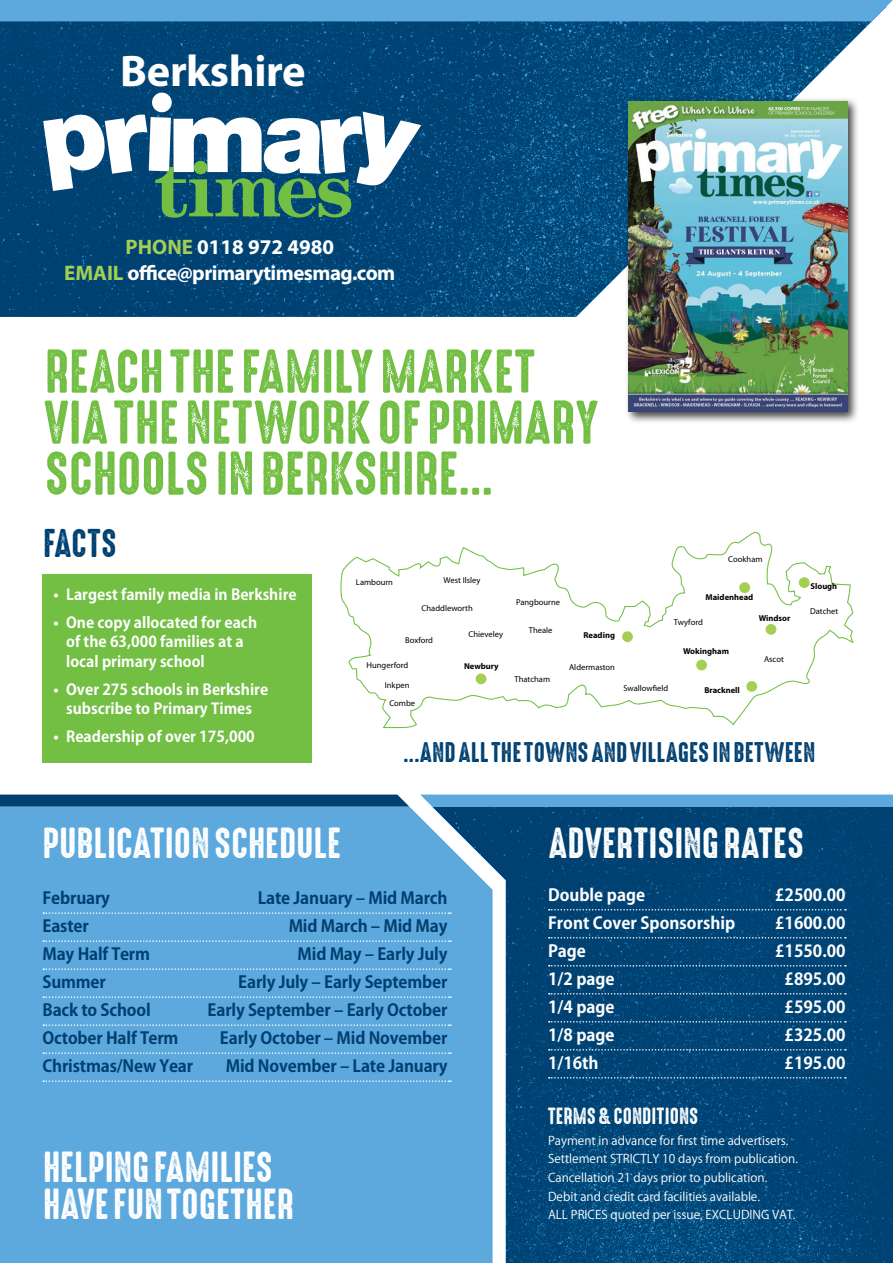
<style>
.page{position:relative;width:893px;height:1263px;background:#fff}
.page>*{position:absolute;margin:0;border:0;box-sizing:border-box;transform-origin:0 0}
.t1{font:55.5px/51px "High Voltage Rough";color:#72bf44}
.t2{font:700 44.4px "Myriad Pro";letter-spacing:-.01em;color:#fff}
.t3{font:39px/37.5px "High Voltage Rough";letter-spacing:.005em;color:#fff}
.t4{font:36px "High Voltage Rough";letter-spacing:.01em;color:#004071}
.t5{font:25.5px "High Voltage Rough";letter-spacing:.01em;color:#004071}
.t6{font:700 21px/26.5px "Myriad Pro";letter-spacing:-.015em;color:#fff;text-align:center}
.t7{font:21px "High Voltage Rough";letter-spacing:.005em;color:#fff}
.t8{font:700 16.5px "Koz Go Pro";letter-spacing:-.01em;color:#004071}
.t9{font:700 16.5px "Koz Go Pro";color:#fff}
.t10{font:700 15px/19.5px "Koz Go Pro";color:#fff}
.t11{font:12px/18.6px "Koz Go Pro";color:#fff}
.t12{font:8.55px/18.1px "Myriad Pro";color:#000}
.t13{font:700 8.55px "Myriad Pro";color:#000}
.s1{color:#a4cf53}
</style>
<div class="page">
<div style="left:0;top:807px;width:49px;height:456px;background:#5da9dd"></div>
<div style="left:49px;top:807px;width:383px;height:456px;background:#5da9dd"></div>
<img style="left:432px;top:807px;width:461px;height:456px">
<img style="left:0;top:21px;width:872px;height:296px">
<div style="left:0;top:0;width:893px;height:21px;background:#5da9dd"></div>
<div style="left:625px;top:97px;width:235px;height:327px;background:#000;opacity:.75"></div>
<img style="left:628px;top:101px;width:220px;height:310px">
<svg style="left:549px;top:909px;width:297px;height:1px"></svg>
<svg style="left:549px;top:937px;width:297px;height:1px"></svg>
<svg style="left:549px;top:965px;width:297px;height:1px"></svg>
<svg style="left:549px;top:993px;width:297px;height:1px"></svg>
<svg style="left:549px;top:1021px;width:297px;height:1px"></svg>
<svg style="left:549px;top:1049px;width:297px;height:1px"></svg>
<svg style="left:549px;top:1077px;width:297px;height:1px"></svg>
<svg style="left:43px;top:912px;width:408px;height:2px"></svg>
<svg style="left:43px;top:940px;width:408px;height:2px"></svg>
<svg style="left:43px;top:968px;width:408px;height:2px"></svg>
<svg style="left:43px;top:996px;width:408px;height:2px"></svg>
<svg style="left:43px;top:1024px;width:408px;height:2px"></svg>
<svg style="left:43px;top:1052px;width:408px;height:2px"></svg>
<svg style="left:43px;top:1080px;width:408px;height:2px"></svg>
<div style="left:42px;top:574px;width:269px;height:188px;background:#72bf44"></div>
<svg style="left:340px;top:532px;width:514px;height:197px"></svg>
<div style="left:476px;top:673px;width:10px;height:11px;background:#a4cf53;border-radius:50%"></div>
<div style="left:622px;top:631px;width:11px;height:11px;background:#a4cf53;border-radius:50%"></div>
<div style="left:696px;top:660px;width:11px;height:10px;background:#a4cf53;border-radius:50%"></div>
<div style="left:746px;top:681px;width:11px;height:11px;background:#a4cf53;border-radius:50%"></div>
<div style="left:739px;top:582px;width:11px;height:11px;background:#a4cf53;border-radius:50%"></div>
<div style="left:799px;top:577px;width:11px;height:11px;background:#a4cf53;border-radius:50%"></div>
<div style="left:766px;top:624px;width:10px;height:11px;background:#a4cf53;border-radius:50%"></div>
<div style="left:152px;top:92px;width:20px;height:20px;background:#fff;border-radius:50%"></div>
<svg style="left:43px;top:112px;width:378px;height:106px"></svg>
<div style="left:194px;top:161px;width:13px;height:13px;background:#72bf44;border-radius:50%"></div>
<svg style="left:420px;top:794px;width:473px;height:13px;background:#66adde"></svg>
<svg style="left:0;top:794px;width:409px;height:13px;background:#144f7c"></svg>
<h2 class="t2" style="left:120px;top:43px;width:187px">Berkshire</h2>
<p class="t6" style="left:64px;top:233px;width:333px"><span class="s1">PHONE</span> 0118 972 4980<br><span class="s1">EMAIL</span> office@primarytimesmag.com</p>
<h1 class="t1" style="left:45px;top:344px;width:555px">REACH THE FAMILY MARKET<br>VIA THE NETWORK OF PRIMARY<br>SCHOOLS IN BERKSHIRE...</h1>
<h3 class="t4" style="left:43px;top:516px;width:75px">FACTS</h3>
<p class="t10" style="left:53px;top:585px;width:245px">• Largest family media in Berkshire</p>
<p class="t10" style="left:66px;top:613px;width:192px;text-indent:-13px">• One copy allocated for each of the 63,000 families at a local primary school</p>
<p class="t10" style="left:53px;top:680px;width:216px;text-align:center">• Over 275 schools in Berkshire subscribe to Primary Times</p>
<p class="t10" style="left:53px;top:728px;width:203px">• Readership of over 175,000</p>
<p class="t12" style="left:728px;top:550px;width:36px">Cookham</p>
<p class="t12" style="left:356px;top:572px;width:39px">Lambourn</p>
<p class="t12" style="left:443px;top:571px;width:39px">West Ilsley</p>
<p class="t12" style="left:422px;top:598px;width:53px">Chaddleworth</p>
<p class="t12" style="left:405px;top:631px;width:29px">Boxford</p>
<p class="t12" style="left:367px;top:655px;width:43px">Hungerford</p>
<p class="t12" style="left:389px;top:675px;width:27px;text-indent:-5px">Inkpen<br>Combe</p>
<p class="t12" style="left:469px;top:625px;width:36px">Chieveley</p>
<p class="t13" style="left:464px;top:661px;width:36px">Newbury</p>
<p class="t12" style="left:516px;top:593px;width:46px">Pangbourne</p>
<p class="t12" style="left:529px;top:621px;width:25px">Theale</p>
<p class="t12" style="left:515px;top:670px;width:37px">Thatcham</p>
<p class="t13" style="left:584px;top:629px;width:33px">Reading</p>
<p class="t12" style="left:569px;top:658px;width:47px">Aldermaston</p>
<p class="t13" style="left:705px;top:591px;width:49px">Maidenhead</p>
<p class="t12" style="left:674px;top:613px;width:30px">Twyford</p>
<p class="t12" style="left:623px;top:679px;width:46px">Swallowfield</p>
<p class="t13" style="left:683px;top:646px;width:48px">Wokingham</p>
<p class="t13" style="left:704px;top:685px;width:37px">Bracknell</p>
<p class="t13" style="left:759px;top:612px;width:33px">Windsor</p>
<p class="t12" style="left:764px;top:650px;width:21px">Ascot</p>
<p class="t13" style="left:810px;top:581px;width:28px">Slough</p>
<p class="t12" style="left:810px;top:602px;width:30px">Datchet</p>
<h3 class="t5" style="left:403px;top:733px;width:413px">...AND ALL THE TOWNS AND VILLAGES IN BETWEEN</h3>
<h3 class="t3" style="left:43px;top:823px;width:300px">PUBLICATION SCHEDULE</h3>
<h3 class="t3" style="left:549px;top:823px;width:257px">ADVERTISING RATES</h3>
<p class="t8" style="left:43px;top:887px;width:69px">February</p>
<p class="t8" style="left:258px;top:887px;width:191px">Late January – Mid March</p>
<p class="t8" style="left:43px;top:915px;width:48px">Easter</p>
<p class="t8" style="left:289px;top:915px;width:160px">Mid March – Mid May</p>
<p class="t8" style="left:43px;top:943px;width:109px">May Half Term</p>
<p class="t8" style="left:298px;top:943px;width:151px">Mid May – Early July</p>
<p class="t8" style="left:43px;top:971px;width:65px">Summer</p>
<p class="t8" style="left:238px;top:971px;width:211px">Early July – Early September</p>
<p class="t8" style="left:43px;top:999px;width:110px">Back to School</p>
<p class="t8" style="left:208px;top:999px;width:241px">Early September – Early October</p>
<p class="t8" style="left:43px;top:1027px;width:138px">October Half Term</p>
<p class="t8" style="left:220px;top:1027px;width:229px">Early October – Mid November</p>
<p class="t8" style="left:43px;top:1055px;width:152px">Christmas/New Year</p>
<p class="t8" style="left:226px;top:1055px;width:223px">Mid November – Late January</p>
<h3 class="t3" style="left:43px;top:1147px;width:252px">HELPING FAMILIES<br>HAVE FUN TOGETHER</h3>
<p class="t9" style="left:548px;top:884px;width:99px">Double page</p>
<p class="t9" style="left:775px;top:884px;width:72px">£2500.00</p>
<p class="t9" style="left:548px;top:912px;width:189px">Front Cover Sponsorship</p>
<p class="t9" style="left:775px;top:912px;width:72px">£1600.00</p>
<p class="t9" style="left:548px;top:940px;width:40px">Page</p>
<p class="t9" style="left:775px;top:940px;width:72px">£1550.00</p>
<p class="t9" style="left:548px;top:968px;width:68px">1/2 page</p>
<p class="t9" style="left:785px;top:968px;width:63px">£895.00</p>
<p class="t9" style="left:548px;top:996px;width:68px">1/4 page</p>
<p class="t9" style="left:785px;top:996px;width:63px">£595.00</p>
<p class="t9" style="left:548px;top:1024px;width:68px">1/8 page</p>
<p class="t9" style="left:785px;top:1024px;width:63px">£325.00</p>
<p class="t9" style="left:548px;top:1052px;width:52px">1/16th</p>
<p class="t9" style="left:785px;top:1052px;width:63px">£195.00</p>
<p class="t7" style="left:548px;top:1100px;width:152px">TERMS &amp; CONDITIONS</p>
<p class="t11" style="left:548px;top:1131px;width:251px">Payment in advance for first time advertisers.<br>Settlement STRICTLY 10 days from publication.<br>Cancellation 21 days prior to publication.<br>Debit and credit card facilities available.<br>ALL PRICES quoted per issue, EXCLUDING VAT.</p>
</div>
